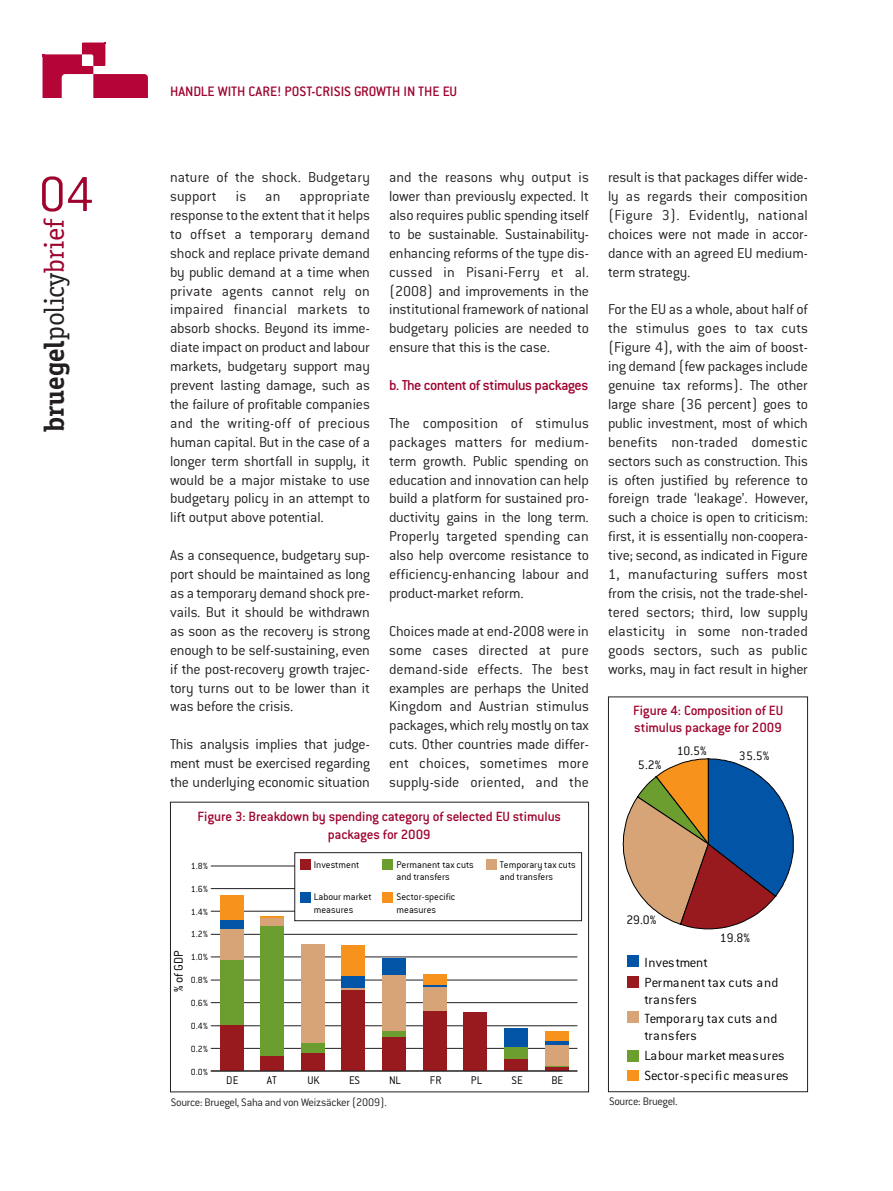
<style>
.page{position:relative;width:893px;height:1191px;background:#fff}
.page>*{position:absolute;margin:0;border:0;box-sizing:border-box;transform-origin:0 0}
.t1{font:54px "Conduit ITCTT Light";color:#9e022d}
.t2{font:27.9px "Officina Serif ITCTT Bold";color:#231f20}
.t3{font:15.75px/18.9px "Conduit ITCTT Light";letter-spacing:-.005em;color:#231f20;text-align:justify}
.t4{font:15.75px "Conduit Md ITCTT Medium";letter-spacing:-.035em;color:#9e022d}
.t5{font:15px "Conduit Md ITCTT Medium";color:#9e022d}
.t6{font:14.7px/17.7px "Conduit Md ITCTT Medium";letter-spacing:-.01em;color:#9e022d;text-align:center}
.t7{font:14.55px/20.2px "Conduit ITCTT Light";letter-spacing:.015em;color:#000}
.t8{font:13.5px "Conduit ITCTT Light";color:#000}
.t9{font:12px "Conduit ITCTT Light";letter-spacing:-.025em;color:#231f20}
.t10{font:12px "Conduit ITCTT Light";color:#000}
.t11{font:10.5px/12.6px "Conduit ITCTT Light";color:#000}
.t12{font:9.75px "Conduit ITCTT Light";color:#000}
.s1{font-family:"Officina Serif ITCTT Book"}
.s2{font-family:"Officina Serif ITCTT Book";color:#9e022d}
</style>
<div class="page">
<svg style="left:43px;top:43px;width:105px;height:55px"></svg>
<hr style="left:211px;top:1048px;width:366px;height:1px;background:#231f20">
<hr style="left:211px;top:1025px;width:366px;height:1px;background:#231f20">
<hr style="left:211px;top:1002px;width:366px;height:1px;background:#231f20">
<hr style="left:211px;top:979px;width:366px;height:1px;background:#231f20">
<hr style="left:211px;top:956px;width:366px;height:1px;background:#231f20">
<hr style="left:211px;top:934px;width:366px;height:1px;background:#231f20">
<hr style="left:211px;top:911px;width:366px;height:1px;background:#231f20">
<hr style="left:211px;top:888px;width:366px;height:1px;background:#231f20">
<hr style="left:211px;top:865px;width:366px;height:1px;background:#231f20">
<div style="left:545px;top:1066px;width:23px;height:5px;background:#981a1e"></div>
<div style="left:504px;top:1059px;width:23px;height:12px;background:#981a1e"></div>
<div style="left:464px;top:1013px;width:23px;height:58px;background:#981a1e"></div>
<div style="left:423px;top:1011px;width:23px;height:60px;background:#981a1e"></div>
<div style="left:383px;top:1036px;width:23px;height:35px;background:#981a1e"></div>
<div style="left:342px;top:989px;width:23px;height:82px;background:#981a1e"></div>
<div style="left:301px;top:1052px;width:23px;height:19px;background:#981a1e"></div>
<div style="left:261px;top:1055px;width:23px;height:16px;background:#981a1e"></div>
<div style="left:220px;top:1025px;width:23px;height:46px;background:#981a1e"></div>
<svg style="left:545px;top:1065px;width:23px;height:1px"></svg>
<div style="left:504px;top:1046px;width:23px;height:13px;background:#6c9e2f"></div>
<div style="left:383px;top:1031px;width:23px;height:5px;background:#6c9e2f"></div>
<div style="left:301px;top:1042px;width:23px;height:10px;background:#6c9e2f"></div>
<div style="left:261px;top:926px;width:23px;height:129px;background:#6c9e2f"></div>
<div style="left:220px;top:959px;width:23px;height:66px;background:#6c9e2f"></div>
<div style="left:545px;top:1044px;width:23px;height:21px;background:#d6a476"></div>
<div style="left:423px;top:987px;width:23px;height:23px;background:#d6a476"></div>
<div style="left:383px;top:975px;width:23px;height:56px;background:#d6a476"></div>
<hr style="left:342px;top:987px;width:23px;height:2px;background:#d6a476">
<div style="left:301px;top:944px;width:23px;height:98px;background:#d6a476"></div>
<div style="left:261px;top:917px;width:23px;height:9px;background:#d6a476"></div>
<div style="left:220px;top:929px;width:23px;height:30px;background:#d6a476"></div>
<hr style="left:545px;top:1041px;width:23px;height:3px;background:#0154a6">
<div style="left:504px;top:1027px;width:23px;height:19px;background:#0154a6"></div>
<hr style="left:423px;top:984px;width:23px;height:3px;background:#0154a6">
<div style="left:383px;top:958px;width:23px;height:17px;background:#0154a6"></div>
<div style="left:342px;top:976px;width:23px;height:11px;background:#0154a6"></div>
<div style="left:220px;top:919px;width:23px;height:10px;background:#0154a6"></div>
<div style="left:545px;top:1031px;width:23px;height:10px;background:#f7931d"></div>
<div style="left:423px;top:974px;width:23px;height:10px;background:#f7931d"></div>
<div style="left:342px;top:945px;width:23px;height:31px;background:#f7931d"></div>
<svg style="left:261px;top:916px;width:23px;height:1px"></svg>
<div style="left:220px;top:894px;width:23px;height:25px;background:#f7931d"></div>
<hr style="left:211px;top:1070px;width:366px;height:1px;background:#231f20">
<div style="left:295px;top:852px;width:287px;height:68px;background:#fff"></div>
<div style="left:295px;top:852px;width:287px;height:69px;border:1px solid #231f20"></div>
<div style="left:300px;top:859px;width:11px;height:10px;background:#981a1e"></div>
<div style="left:383px;top:859px;width:10px;height:10px;background:#6c9e2f"></div>
<div style="left:486px;top:859px;width:10px;height:10px;background:#d6a476"></div>
<div style="left:300px;top:892px;width:11px;height:11px;background:#0154a6"></div>
<div style="left:383px;top:892px;width:10px;height:11px;background:#f7931d"></div>
<div style="left:170px;top:801px;width:419px;height:291px;border:1px solid #231f20"></div>
<svg style="left:623px;top:758px;width:171px;height:304px"></svg>
<div style="left:608px;top:696px;width:200px;height:396px;border:1px solid #231f20"></div>
<h1 class="t1" style="left:39px;top:177px;width:57px">04</h1>
<h2 class="t2" style="left:38px;top:432px;width:214px;rotate:-90deg">bruegel<span class="s1">policy</span><span class="s2">brief</span></h2>
<p class="t5" style="left:170px;top:87px;width:289px">HANDLE WITH CARE! POST-CRISIS GROWTH IN THE EU</p>
<p class="t3" style="left:170px;top:169px;width:201px">nature of the shock. Budgetary support is an appropriate response to the extent that it helps to offset a temporary demand shock and replace private demand by public demand at a time when private agents cannot rely on impaired financial markets to absorb shocks. Beyond its imme&shy;diate impact on product and labour markets, budgetary support may prevent lasting damage, such as the failure of profitable companies and the writing-off of precious human capital. But in the case of a longer term shortfall in supply, it would be a major mistake to use budgetary policy in an attempt to lift output above potential.</p>
<p class="t3" style="left:170px;top:547px;width:201px">As a consequence, budgetary sup&shy;port should be maintained as long as a temporary demand shock pre&shy;vails. But it should be withdrawn as soon as the recovery is strong enough to be self-sustaining, even if the post-recovery growth trajec&shy;tory turns out to be lower than it was before the crisis.</p>
<p class="t3" style="left:170px;top:736px;width:201px">This analysis implies that judge&shy;ment must be exercised regarding the underlying economic situation</p>
<p class="t3" style="left:389px;top:169px;width:201px">and the reasons why output is lower than previously expected. It also requires public spending itself to be sustainable. Sustainability&shy;enhancing reforms of the type dis&shy;cussed in Pisani-Ferry et al. (2008) and improvements in the institutional framework of national budgetary policies are needed to ensure that this is the case.</p>
<p class="t4" style="left:389px;top:380px;width:201px">b. The content of stimulus packages</p>
<p class="t3" style="left:389px;top:415px;width:201px">The composition of stimulus packages matters for medium&shy;term growth. Public spending on education and innovation can help build a platform for sustained pro&shy;ductivity gains in the long term.<br>Properly targeted spending can also help overcome resistance to efficiency-enhancing labour and product-market reform.</p>
<p class="t3" style="left:389px;top:623px;width:201px">Choices made at end-2008 were in some cases directed at pure demand-side effects. The best examples are perhaps the United Kingdom and Austrian stimulus packages, which rely mostly on tax cuts. Other countries made differ&shy;ent choices, sometimes more supply-side oriented, and the</p>
<p class="t6" style="left:198px;top:809px;width:365px">Figure 3: Breakdown by spending category of selected EU stimulus packages for 2009</p>
<p class="t8" style="left:171px;top:991px;width:43px;rotate:-90deg">% of GDP</p>
<p class="t12" style="left:191px;top:860px;width:19px">1.8%</p>
<p class="t12" style="left:191px;top:883px;width:19px">1.6%</p>
<p class="t12" style="left:191px;top:905px;width:19px">1.4%</p>
<p class="t12" style="left:191px;top:928px;width:19px">1.2%</p>
<p class="t12" style="left:191px;top:951px;width:19px">1.0%</p>
<p class="t12" style="left:191px;top:974px;width:19px">0.8%</p>
<p class="t12" style="left:191px;top:997px;width:19px">0.6%</p>
<p class="t12" style="left:191px;top:1019px;width:19px">0.4%</p>
<p class="t12" style="left:191px;top:1043px;width:19px">0.2%</p>
<p class="t12" style="left:191px;top:1065px;width:19px">0.0%</p>
<p class="t11" style="left:314px;top:857px;width:47px">Investment</p>
<p class="t11" style="left:397px;top:857px;width:79px">Permanent tax cuts and transfers</p>
<p class="t11" style="left:500px;top:857px;width:78px">Temporary tax cuts and transfers</p>
<p class="t11" style="left:314px;top:890px;width:59px">Labour market measures</p>
<p class="t11" style="left:397px;top:890px;width:60px">Sector-specific measures</p>
<p class="t10" style="left:226px;top:1072px;width:14px">DE</p>
<p class="t10" style="left:267px;top:1072px;width:12px">AT</p>
<p class="t10" style="left:307px;top:1072px;width:14px">UK</p>
<p class="t10" style="left:349px;top:1072px;width:13px">ES</p>
<p class="t10" style="left:389px;top:1072px;width:13px">NL</p>
<p class="t10" style="left:430px;top:1072px;width:13px">FR</p>
<p class="t10" style="left:471px;top:1072px;width:13px">PL</p>
<p class="t10" style="left:511px;top:1072px;width:13px">SE</p>
<p class="t10" style="left:552px;top:1072px;width:13px">BE</p>
<p class="t9" style="left:171px;top:1098px;width:218px">Source: Bruegel, Saha and von Weizsäcker (2009).</p>
<p class="t3" style="left:608px;top:169px;width:201px">result is that packages differ wide&shy;ly as regards their composition (Figure 3). Evidently, national choices were not made in accor&shy;dance with an agreed EU medium&shy;term strategy.</p>
<p class="t3" style="left:608px;top:302px;width:201px">For the EU as a whole, about half of the stimulus goes to tax cuts (Figure 4), with the aim of boost&shy;ing demand (few packages include genuine tax reforms). The other large share (36 percent) goes to public investment, most of which benefits non-traded domestic sectors such as construction. This is often justified by reference to foreign trade ‘leakage’. However, such a choice is open to criticism: first, it is essentially non-coopera&shy;tive; second, as indicated in Figure 1, manufacturing suffers most from the crisis, not the trade-shel&shy;tered sectors; third, low supply elasticity in some non-traded goods sectors, such as public works, may in fact result in higher</p>
<p class="t6" style="left:633px;top:703px;width:152px;text-align:left">Figure 4: Composition of EU stimulus package for 2009</p>
<p class="t8" style="left:638px;top:760px;width:25px">5.2%</p>
<p class="t8" style="left:677px;top:746px;width:32px">10.5%</p>
<p class="t8" style="left:739px;top:751px;width:32px">35.5%</p>
<p class="t8" style="left:626px;top:915px;width:32px">29.0%</p>
<p class="t8" style="left:720px;top:933px;width:32px">19.8%</p>
<p class="t7" style="left:644px;top:953px;width:135px">Investment<br>Permanent tax cuts and</p>
<p class="t7" style="left:644px;top:991px;width:134px;line-height:19px">transfers<br>Temporary tax cuts and</p>
<p class="t7" style="left:644px;top:1026px;width:146px">transfers<br>Labour market measures<br>Sector-specific measures</p>
<p class="t9" style="left:609px;top:1097px;width:70px">Source: Bruegel.</p>
</div>
